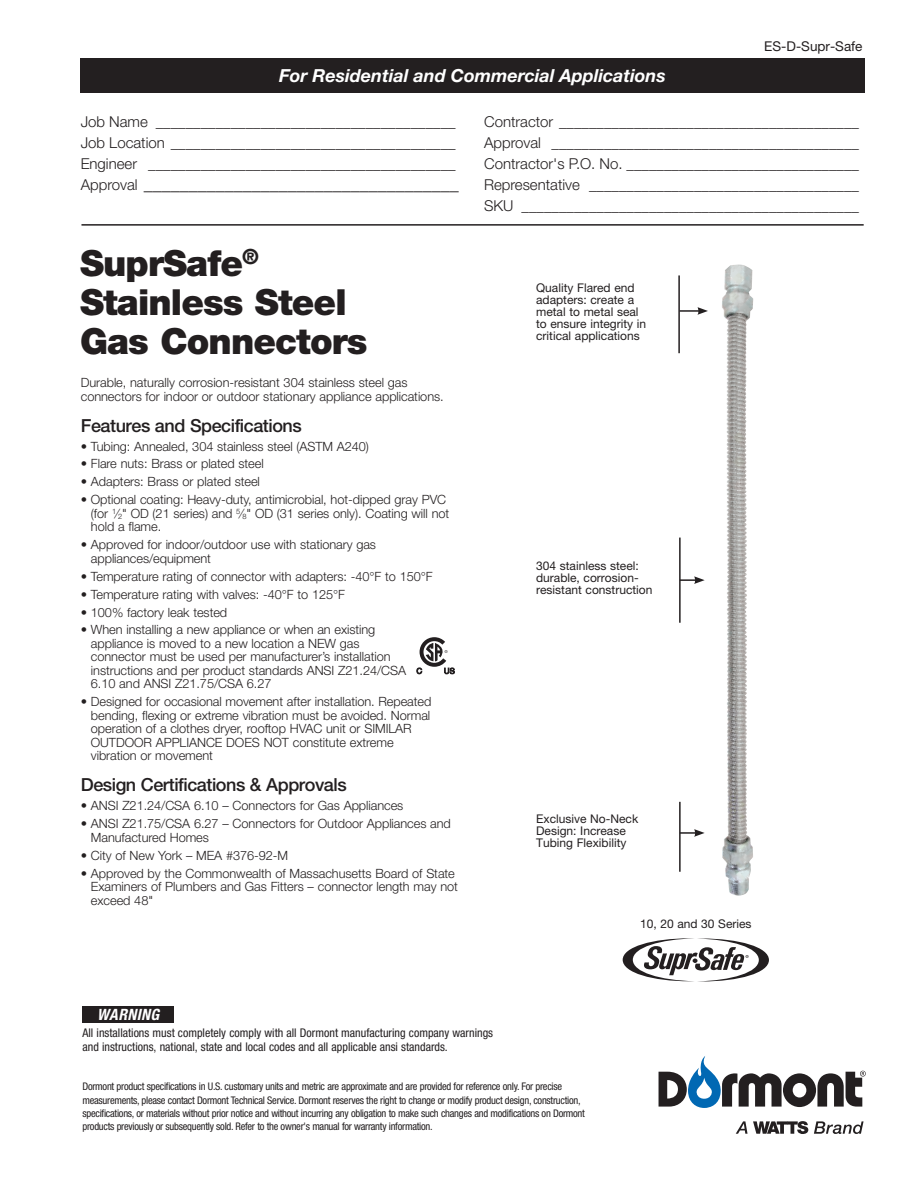
<style>
.page{position:relative;width:918px;height:1188px;background:#fff}
.page>*{position:absolute;margin:0;border:0;box-sizing:border-box;transform-origin:0 0}
.t1{font:900 36px/39px "Helvetica Neue LT Std";letter-spacing:-.025em;color:#231f20}
.t2{font:500 18px "Helvetica Neue LT Std";letter-spacing:-.025em;color:#231f20}
.t3{font:300 18px "Helvetica Neue LT Std";color:#231f20}
.t4{font:italic 700 18px "Helvetica Neue LT Std";color:#fff}
.t5{font:italic 700 condensed 15.6px "Helvetica Neue LT Std";letter-spacing:.025em;color:#fff}
.t6{font:300 15px/21px "Helvetica Neue LT Std";color:#231f20;text-align:justify}
.t7{font:13.5px "Helvetica Neue LT Std";color:#231f20}
.t8{font:300 12.75px/13.5px "Helvetica Neue LT Std";letter-spacing:-.005em;color:#231f20}
.t9{font:12px/12px "Helvetica Neue LT Std";color:#231f20}
.t10{font:condensed 12px/13.5px "Helvetica Neue LT Std";color:#231f20}
.t11{font:condensed 10.5px/13.2px "Helvetica Neue LT Std";letter-spacing:-.025em;color:#231f20}
.s1{font-size:15px}
</style>
<div class="page">
<svg style="left:722px;top:264px;width:32px;height:632px"></svg>
<img style="left:722px;top:265px;width:8px;height:247px">
<svg style="left:417px;top:637px;width:38px;height:37px"></svg>
<div style="left:80px;top:58px;width:785px;height:35px;background:#231f20"></div>
<hr style="left:81px;top:224px;width:783px;height:2px;background:#231f20">
<div style="left:82px;top:1006px;width:92px;height:17px;background:#231f20"></div>
<hr style="left:678px;top:275px;width:2px;height:78px;background:#231f20">
<hr style="left:680px;top:310px;width:20px;height:2px;background:#231f20">
<svg style="left:697px;top:307px;width:11px;height:8px"></svg>
<svg style="left:681px;top:576px;width:24px;height:8px"></svg>
<svg style="left:681px;top:829px;width:24px;height:8px"></svg>
<hr style="left:679px;top:538px;width:2px;height:85px;background:#231f20">
<hr style="left:679px;top:802px;width:2px;height:70px;background:#231f20">
<svg style="left:659px;top:1056px;width:207px;height:52px"></svg>
<svg style="left:736px;top:1121px;width:72px;height:13px"></svg>
<svg style="left:814px;top:1121px;width:50px;height:13px"></svg>
<svg style="left:623px;top:938px;width:146px;height:43px"></svg>
<h2 class="t4" style="left:279px;top:64px;width:388px">For Residential and Commercial Applications</h2>
<p class="t7" style="left:764px;top:38px;width:100px">ES-D-Supr-Safe</p>
<p class="t6" style="left:81px;top:111px;width:376px">Job Name ________________________________________ Job Location ______________________________________ Engineer _________________________________________</p>
<h2 class="t3" style="left:81px;top:173px;width:379px"><span class="s1">Approval</span> ___________________________________</h2>
<h1 class="t1" style="left:80px;top:244px;width:289px">SuprSafe<sup>®<br></sup>Stainless Steel<br>Gas Connectors</h1>
<p class="t8" style="left:81px;top:376px;width:364px">Durable, naturally corrosion-resistant 304 stainless steel gas connectors for indoor or outdoor stationary appliance applications.</p>
<h2 class="t2" style="left:81px;top:414px;width:223px">Features and Specifications</h2>
<p class="t8" style="left:81px;top:439px;width:290px">• Tubing: Annealed, 304 stainless steel (ASTM A240)</p>
<p class="t8" style="left:81px;top:457px;width:184px">• Flare nuts: Brass or plated steel</p>
<p class="t8" style="left:81px;top:475px;width:181px">• Adapters: Brass or plated steel</p>
<p class="t8" style="left:91px;top:493px;width:360px;text-indent:-10px">• Optional coating: Heavy-duty, antimicrobial, hot-dipped gray PVC (for <sup>1</sup>⁄<sub>2</sub>" OD (21 series) and <sup>5</sup>⁄<sub>8</sub>" OD (31 series only). Coating will not hold a flame.</p>
<p class="t8" style="left:91px;top:538px;width:287px;text-indent:-10px">• Approved for indoor/outdoor use with stationary gas appliances/equipment</p>
<p class="t8" style="left:81px;top:569px;width:353px">• Temperature rating of connector with adapters: -40°F to 150°F</p>
<p class="t8" style="left:81px;top:587px;width:266px">• Temperature rating with valves: -40°F to 125°F</p>
<p class="t8" style="left:81px;top:605px;width:148px">• 100% factory leak tested</p>
<p class="t8" style="left:91px;top:623px;width:317px;text-indent:-10px">• When installing a new appliance or when an existing appliance is moved to a new location a NEW gas connector must be used per manufacturer’s installation instructions and per product standards ANSI Z21.24/CSA 6.10 and ANSI Z21.75/CSA 6.27</p>
<p class="t8" style="left:91px;top:695px;width:342px;text-indent:-10px">• Designed for occasional movement after installation. Repeated bending, flexing or extreme vibration must be avoided. Normal operation of a clothes dryer, rooftop HVAC unit or SIMILAR OUTDOOR APPLIANCE DOES NOT constitute extreme vibration or movement</p>
<h2 class="t2" style="left:81px;top:774px;width:267px">Design Certifications &amp; Approvals</h2>
<p class="t8" style="left:81px;top:799px;width:324px">• ANSI Z21.24/CSA 6.10 – Connectors for Gas Appliances</p>
<p class="t8" style="left:91px;top:817px;width:361px;text-indent:-10px">• ANSI Z21.75/CSA 6.27 – Connectors for Outdoor Appliances and<br>Manufactured Homes</p>
<p class="t8" style="left:81px;top:848px;width:209px">• City of New York – MEA #376-92-M</p>
<p class="t8" style="left:91px;top:866px;width:368px;text-indent:-10px">• Approved by the Commonwealth of Massachusetts Board of State<br>Examiners of Plumbers and Gas Fitters – connector length may not exceed 48"</p>
<p class="t6" style="left:484px;top:111px;width:376px">Contractor ________________________________________ Approval _________________________________________ Contractor's P.O. No. _______________________________ Representative ____________________________________ SKU _____________________________________________</p>
<p class="t9" style="left:536px;top:282px;width:112px">Quality Flared end adapters: create a metal to metal seal to ensure integrity in critical applications</p>
<p class="t9" style="left:536px;top:560px;width:118px">304 stainless steel: durable, corrosion&shy;resistant construction</p>
<p class="t9" style="left:536px;top:813px;width:104px">Exclusive No-Neck<br>Design: Increase<br>Tubing Flexibility</p>
<p class="t9" style="left:640px;top:917px;width:113px">10, 20 and 30 Series</p>
<p class="t5" style="left:97px;top:1005px;width:64px">WARNING</p>
<p class="t10" style="left:82px;top:1026px;width:412px">All installations must completely comply with all Dormont manufacturing company warnings and instructions, national, state and local codes and all applicable ansi standards.</p>
<p class="t11" style="left:82px;top:1080px;width:504px">Dormont product specifications in U.S. customary units and metric are approximate and are provided for reference only. For precise measurements, please contact Dormont Technical Service. Dormont reserves the right to change or modify product design, construction, specifications, or materials without prior notice and without incurring any obligation to make such changes and modifications on Dormont products previously or subsequently sold. Refer to the owner's manual for warranty information.</p>
</div>
